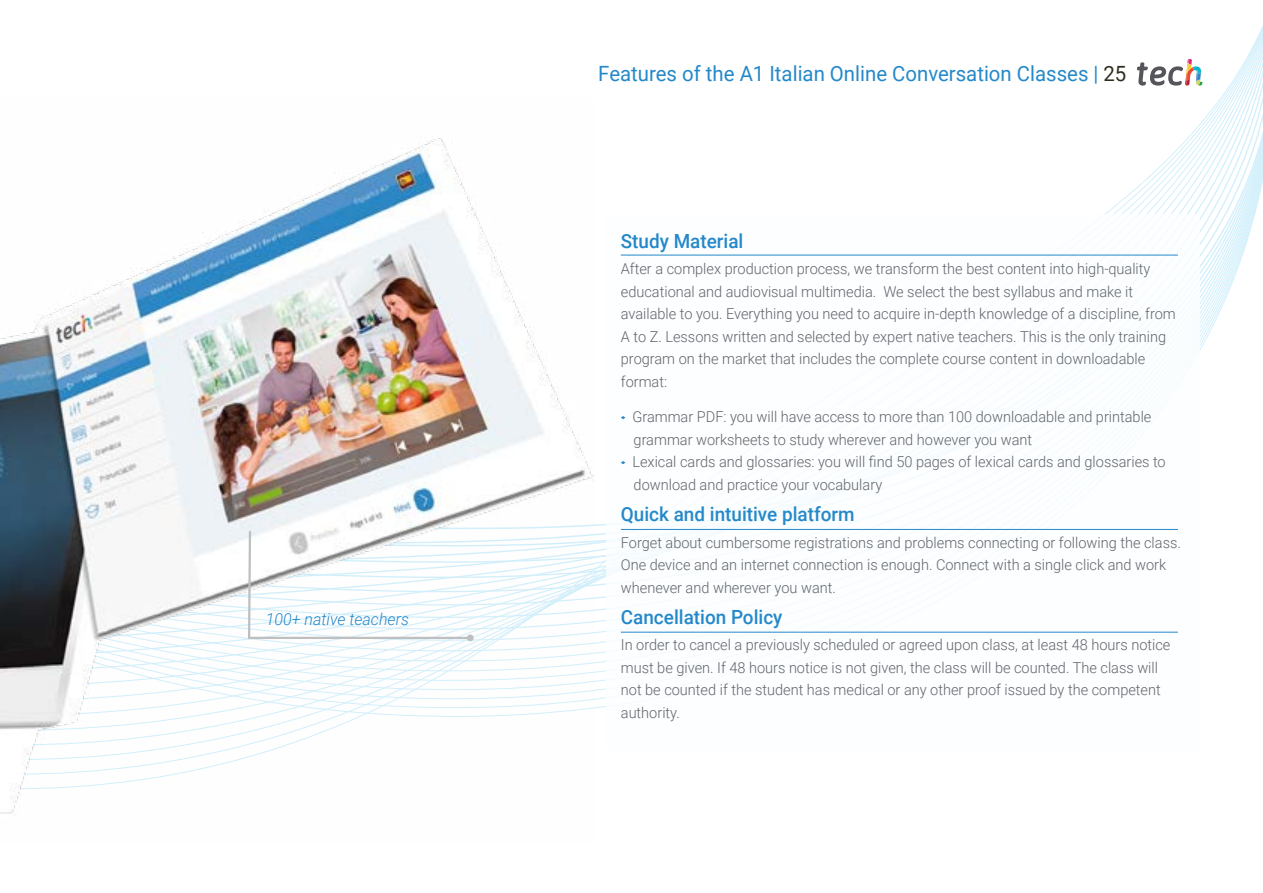
<style>
.page{position:relative;width:1263px;height:893px;background:#fff}
.page>*{position:absolute;margin:0;border:0;box-sizing:border-box;transform-origin:0 0}
.t1{font:21px "Roboto";color:#2488c9}
.t2{font:500 19.5px "Roboto";color:#2488c9}
.t3{font:italic 300 16.5px "Roboto";color:#2488c9}
.t4{font:300 15px/22.5px "Roboto";color:#61646a}
.s1{color:#312e20}
</style>
<div class="page">
<svg style="left:595px;top:25px;width:668px;height:684px"></svg>
<div style="left:606px;top:215px;width:593px;height:535px;background:#fcfeff"></div>
<img style="left:0;top:138px;width:595px;height:676px">
<hr style="left:621px;top:632px;width:557px;height:1px;background:#2488c9">
<svg style="left:247px;top:529px;width:225px;height:111px"></svg>
<div style="left:467px;top:634px;width:7px;height:7px;background:#bfbfbf;border-radius:50%"></div>
<hr style="left:621px;top:255px;width:557px;height:1px;background:#2488c9">
<hr style="left:621px;top:529px;width:557px;height:1px;background:#2488c9">
<p class="t3" style="left:266px;top:607px;width:145px">100+ native teachers</p>
<h1 class="t1" style="left:598px;top:59px;width:529px">Features of the A1 Italian Online Conversation Classes | <span class="s1">25</span></h1>
<h2 class="t2" style="left:621px;top:227px;width:124px">Study Material</h2>
<p class="t4" style="left:621px;top:257px;width:556px">After a complex production process, we transform the best content into high-quality educational and audiovisual multimedia. We select the best syllabus and make it available to you. Everything you need to acquire in-depth knowledge of a discipline, from A to Z. Lessons written and selected by expert native teachers. This is the only training program on the market that includes the complete course content in downloadable format:</p>
<p class="t4" style="left:632px;top:405px;width:535px">Grammar PDF: you will have access to more than 100 downloadable and printable grammar worksheets to study wherever and however you want<br>Lexical cards and glossaries: you will find 50 pages of lexical cards and glossaries to download and practice your vocabulary</p>
<h2 class="t2" style="left:621px;top:500px;width:235px">Quick and intuitive platform</h2>
<p class="t4" style="left:621px;top:530px;width:561px">Forget about cumbersome registrations and problems connecting or following the class.<br>One device and an internet connection is enough. Connect with a single click and work whenever and wherever you want.</p>
<h2 class="t2" style="left:621px;top:603px;width:163px">Cancellation Policy</h2>
<p class="t4" style="left:621px;top:633px;width:551px">In order to cancel a previously scheduled or agreed upon class, at least 48 hours notice must be given. If 48 hours notice is not given, the class will be counted. The class will not be counted if the student has medical or any other proof issued by the competent authority.</p>
</div>
